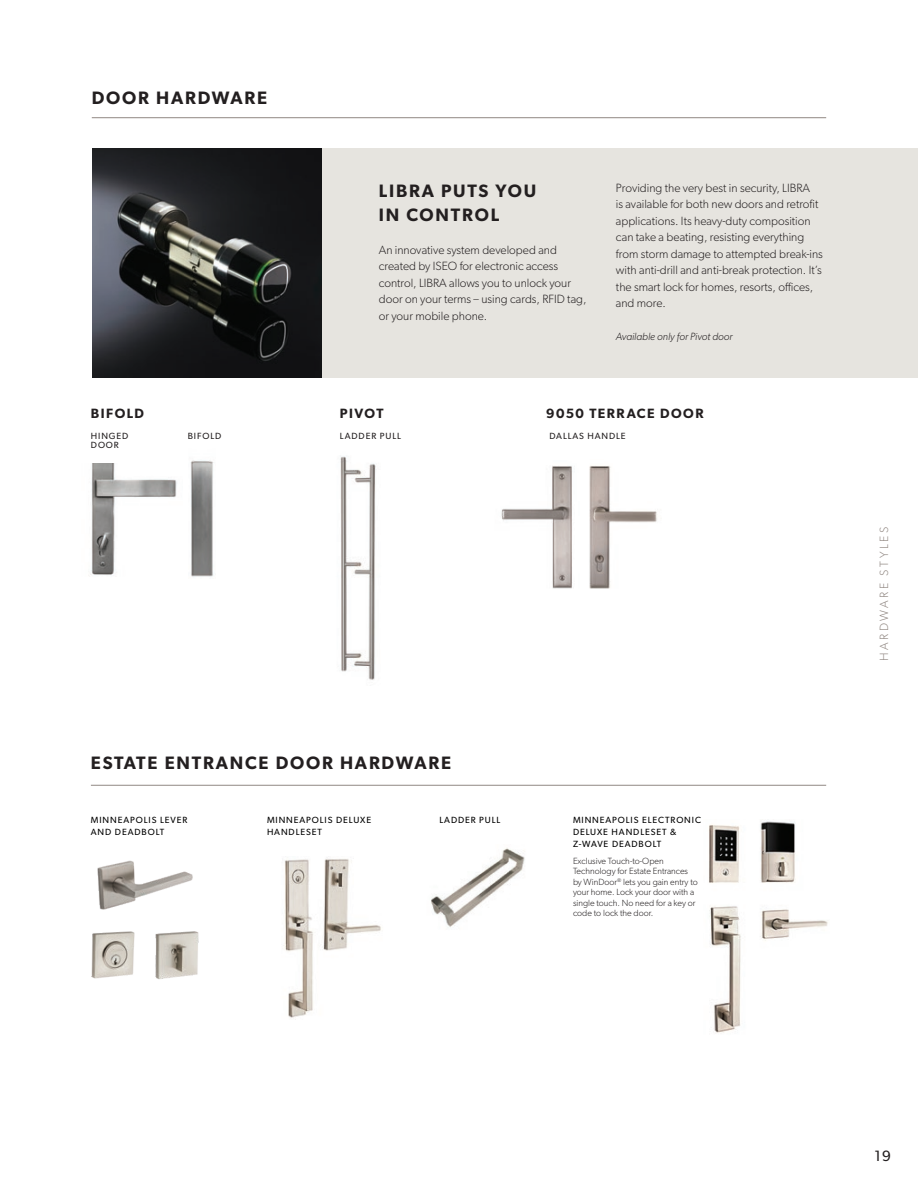
<style>
.page{position:relative;width:918px;height:1188px;background:#fff}
.page>*{position:absolute;margin:0;border:0;box-sizing:border-box;transform-origin:0 0}
.t1{font:600 18px/24px "Gibson";letter-spacing:.1em;color:#231f20}
.t2{font:15px "Gibson";color:#231f20}
.t3{font:600 13.5px "Gibson";letter-spacing:.11em;color:#231f20}
.t4{font:300 12px/16.5px "Gibson";color:#231f20}
.t5{font:300 12px "Gibson";letter-spacing:.215em;color:#918883}
.t6{font:italic 300 10.5px "Gibson";color:#231f20}
.t7{font:300 9px/10.5px "Gibson";color:#231f20}
.t8{font:9px/12px "Gibson";letter-spacing:.1em;color:#000}
.t9{font:9px "Gibson";letter-spacing:.1em;color:#231f20}
</style>
<div class="page">
<img style="left:340px;top:456px;width:36px;height:224px">
<div style="left:92px;top:148px;width:826px;height:230px;background:#e6e4df"></div>
<img style="left:92px;top:148px;width:230px;height:230px">
<img style="left:589px;top:466px;width:68px;height:123px">
<img style="left:501px;top:466px;width:71px;height:123px">
<img style="left:90px;top:464px;width:87px;height:111px">
<img style="left:190px;top:460px;width:24px;height:117px">
<hr style="left:92px;top:117px;width:734px;height:1px;background:#918883">
<img style="left:98px;top:860px;width:95px;height:50px">
<img style="left:91px;top:931px;width:108px;height:48px">
<hr style="left:91px;top:785px;width:735px;height:1px;background:#918883">
<img style="left:283px;top:859px;width:98px;height:159px">
<img style="left:709px;top:821px;width:119px;height:212px">
<img style="left:431px;top:848px;width:94px;height:80px">
<p class="t1" style="left:92px;top:86px;width:177px">DOOR HARDWARE</p>
<p class="t3" style="left:91px;top:405px;width:55px">BIFOLD</p>
<p class="t9" style="left:91px;top:430px;width:39px">HINGED</p>
<p class="t9" style="left:188px;top:430px;width:35px">BIFOLD</p>
<p class="t9" style="left:91px;top:439px;width:29px">DOOR</p>
<p class="t1" style="left:379px;top:178px;width:159px">LIBRA PUTS YOU<br>IN CONTROL</p>
<p class="t4" style="left:379px;top:241px;width:209px">An innovative system developed and created by ISEO for electronic access control, LIBRA allows you to unlock your door on your terms – using cards, RFID tag, or your mobile phone.</p>
<p class="t4" style="left:616px;top:179px;width:208px">Providing the very best in security, LIBRA<br>is available for both new doors and retrofit applications. Its heavy-duty composition can take a beating, resisting everything from storm damage to attempted break-ins with anti-drill and anti-break protection. It’s the smart lock for homes, resorts, offices, and more.</p>
<p class="t6" style="left:616px;top:331px;width:118px">Available only for Pivot door</p>
<p class="t3" style="left:340px;top:405px;width:45px">PIVOT</p>
<p class="t3" style="left:546px;top:405px;width:159px">9050 TERRACE DOOR</p>
<p class="t9" style="left:340px;top:431px;width:63px">LADDER PULL</p>
<p class="t9" style="left:549px;top:431px;width:78px">DALLAS HANDLE</p>
<p class="t1" style="left:91px;top:751px;width:362px">ESTATE ENTRANCE DOOR HARDWARE</p>
<p class="t8" style="left:91px;top:813px;width:98px">MINNEAPOLIS LEVER<br>AND DEADBOLT</p>
<p class="t8" style="left:267px;top:813px;width:106px">MINNEAPOLIS DELUXE</p>
<p class="t8" style="left:440px;top:813px;width:62px">LADDER PULL</p>
<p class="t8" style="left:267px;top:825px;width:57px">HANDLESET</p>
<p class="t8" style="left:573px;top:813px;width:130px">MINNEAPOLIS ELECTRONIC<br>DELUXE HANDLESET &amp;<br>Z-WAVE DEADBOLT</p>
<p class="t7" style="left:573px;top:855px;width:126px">Exclusive Touch-to-Open<br>Technology for Estate Entrances by WinDoor<sup>®</sup> lets you gain entry to your home. Lock your door with a single touch. No need for a key or code to lock the door.</p>
<p class="t5" style="left:877px;top:661px;width:136px;rotate:-90deg">HARDWARE STYLES</p>
<p class="t2" style="left:875px;top:1147px;width:18px">19</p>
</div>
